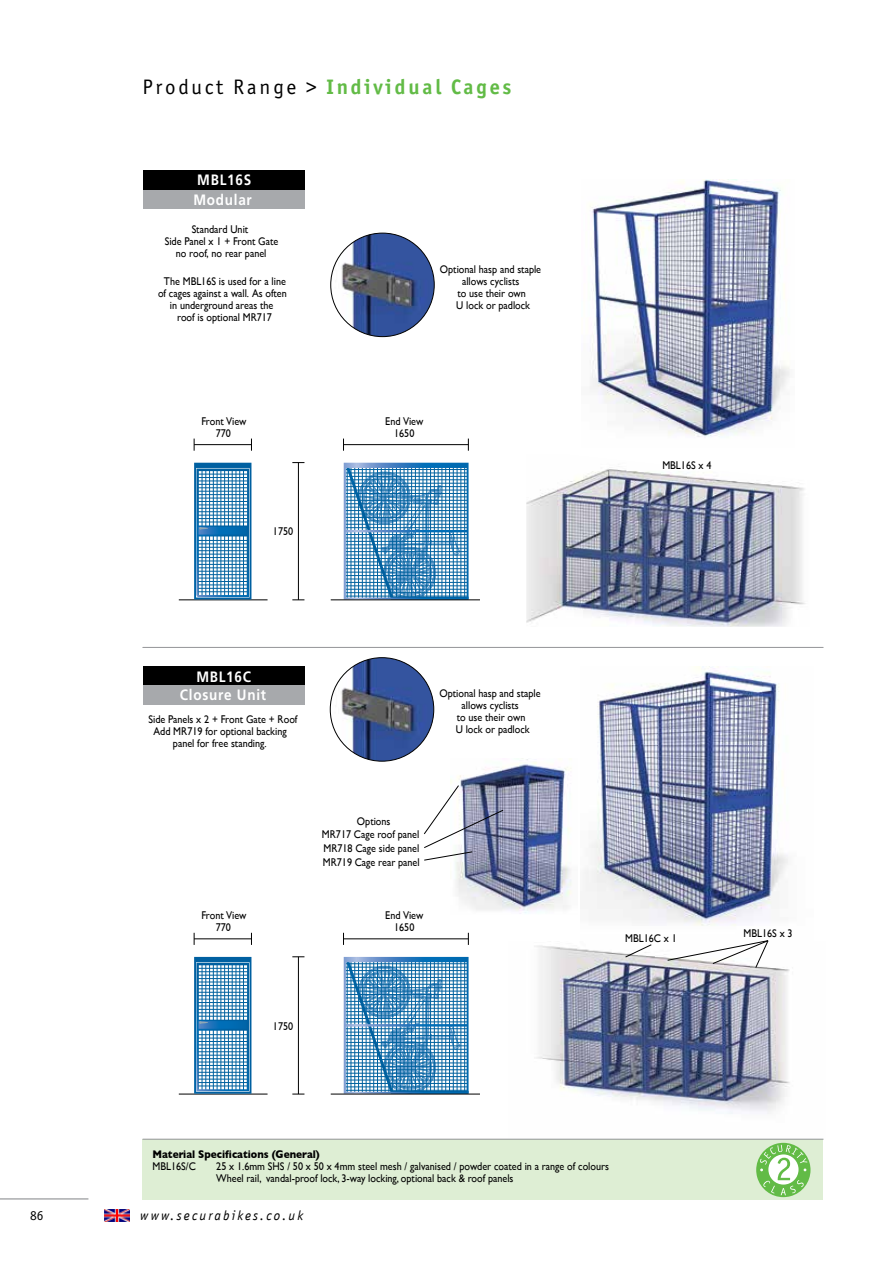
<style>
.page{position:relative;width:893px;height:1263px;background:#fff}
.page>*{position:absolute;margin:0;border:0;box-sizing:border-box;transform-origin:0 0}
.t1{font:700 21px "Officina Sans ITC Std";letter-spacing:.135em;color:#62bb46}
.t2{font:700 15px "Frutiger";letter-spacing:.055em;color:#fff;scale:.9 1}
.t3{font:italic 13.5px "Officina Sans LT";letter-spacing:.16em;color:#000}
.t4{font:13.5px "Officina Sans ITC Std";color:#000}
.t5{font:11.25px/12px "Gill Sans";color:#000;text-align:center;scale:.9 1}
.t6{font:700 11.25px "Gill Sans";color:#000;scale:.9 1}
.s1{font-weight:400;color:#000}
</style>
<div class="page">
<img style="left:104px;top:1209px;width:26px;height:13px">
<img style="left:590px;top:180px;width:200px;height:258px">
<img style="left:526px;top:469px;width:280px;height:158px">
<img style="left:584px;top:667px;width:204px;height:259px">
<img style="left:534px;top:945px;width:256px;height:169px">
<img style="left:450px;top:758px;width:122px;height:156px">
<div style="left:143px;top:1139px;width:680px;height:61px;background:#deeed4"></div>
<hr style="left:143px;top:1139px;width:680px;height:1px;background:#939598">
<svg style="left:756px;top:1143px;width:54px;height:54px"></svg>
<hr style="left:179px;top:1094px;width:89px;height:1px;background:#000">
<hr style="left:298px;top:957px;width:1px;height:137px;background:#000">
<svg style="left:292px;top:956px;width:12px;height:1px"></svg>
<svg style="left:292px;top:1094px;width:12px;height:1px"></svg>
<hr style="left:194px;top:938px;width:57px;height:1px;background:#000">
<svg style="left:194px;top:933px;width:1px;height:12px"></svg>
<svg style="left:251px;top:933px;width:1px;height:12px"></svg>
<hr style="left:343px;top:938px;width:125px;height:1px;background:#000">
<svg style="left:468px;top:933px;width:1px;height:12px"></svg>
<svg style="left:344px;top:957px;width:125px;height:137px;background:#68a0c7"></svg>
<hr style="left:331px;top:1094px;width:149px;height:1px;background:#000">
<svg style="left:194px;top:957px;width:57px;height:137px"></svg>
<img style="left:331px;top:233px;width:103px;height:104px;border-radius:52px">
<img style="left:330px;top:658px;width:104px;height:103px;border-radius:52px">
<hr style="left:143px;top:647px;width:680px;height:1px;background:#939598">
<div style="left:143px;top:666px;width:161px;height:19px;background:#000"></div>
<div style="left:143px;top:685px;width:161px;height:20px;background:#a7a9ac"></div>
<div style="left:143px;top:190px;width:161px;height:19px;background:#a7a9ac"></div>
<div style="left:143px;top:171px;width:161px;height:19px;background:#000"></div>
<hr style="left:179px;top:600px;width:89px;height:1px;background:#000">
<hr style="left:298px;top:463px;width:1px;height:137px;background:#000">
<svg style="left:292px;top:462px;width:12px;height:1px"></svg>
<svg style="left:292px;top:600px;width:12px;height:1px"></svg>
<hr style="left:194px;top:444px;width:57px;height:1px;background:#000">
<svg style="left:194px;top:439px;width:1px;height:12px"></svg>
<svg style="left:251px;top:439px;width:1px;height:12px"></svg>
<hr style="left:343px;top:444px;width:125px;height:1px;background:#000">
<svg style="left:468px;top:439px;width:1px;height:12px"></svg>
<svg style="left:344px;top:463px;width:125px;height:136px;background:#69a1c7"></svg>
<hr style="left:331px;top:600px;width:149px;height:1px;background:#000">
<svg style="left:194px;top:463px;width:57px;height:136px"></svg>
<svg style="left:625px;top:944px;width:27px;height:14px"></svg>
<svg style="left:667px;top:940px;width:102px;height:28px"></svg>
<svg style="left:424px;top:785px;width:80px;height:76px"></svg>
<hr style="left:0;top:1198px;width:88px;height:1px;background:#808285">
<h1 class="t1" style="left:142px;top:74px;width:371px"><span class="s1">Product Range &gt;</span> Individual Cages</h1>
<h2 class="t2" style="left:197px;top:171px;width:61px">MBL16S</h2>
<h2 class="t2" style="left:193px;top:191px;width:66px">Modular</h2>
<p class="t5" style="left:165px;top:223px;width:128px">Standard Unit<br>Side Panel x 1 + Front Gate no roof, no rear panel</p>
<p class="t5" style="left:158px;top:275px;width:145px">The MBL16S is used for a line of cages against a wall. As often in underground areas the<br>roof is optional MR717</p>
<p class="t5" style="left:440px;top:263px;width:114px">Optional hasp and staple allows cyclists<br>to use their own<br>U lock or padlock</p>
<p class="t5" style="left:201px;top:415px;width:52px">Front View<br>770</p>
<p class="t5" style="left:385px;top:415px;width:44px">End View<br>1650</p>
<p class="t5" style="left:273px;top:525px;width:24px">1750</p>
<p class="t5" style="left:662px;top:459px;width:56px">MBL16S x 4</p>
<h2 class="t2" style="left:196px;top:668px;width:62px">MBL16C</h2>
<h2 class="t2" style="left:180px;top:686px;width:97px">Closure Unit</h2>
<p class="t5" style="left:149px;top:713px;width:167px">Side Panels x 2 + Front Gate + Roof<br>Add MR719 for optional backing panel for free standing.</p>
<p class="t5" style="left:439px;top:687px;width:114px">Optional hasp and staple allows cyclists<br>to use their own<br>U lock or padlock</p>
<p class="t5" style="left:322px;top:814px;width:110px;line-height:13.8px">Options<br>MR717 Cage roof panel<br>MR718 Cage side panel<br>MR719 Cage rear panel</p>
<p class="t5" style="left:201px;top:909px;width:52px">Front View<br>770</p>
<p class="t5" style="left:385px;top:909px;width:44px">End View<br>1650</p>
<p class="t5" style="left:273px;top:1020px;width:24px">1750</p>
<p class="t5" style="left:625px;top:932px;width:59px">MBL16C x 1</p>
<p class="t6" style="left:152px;top:1145px;width:187px">Material Specifications (General)</p>
<p class="t5" style="left:152px;top:1160px;width:50px">MBL16S/C</p>
<p class="t5" style="left:216px;top:1160px;width:438px;text-align:left">25 x 1.6mm SHS / 50 x 50 x 4mm steel mesh / galvanised / powder coated in a range of colours<br>Wheel rail, vandal-proof lock, 3-way locking, optional back &amp; roof panels</p>
<p class="t4" style="left:30px;top:1207px;width:15px">86</p>
<p class="t3" style="left:140px;top:1207px;width:164px">www.securabikes.co.uk</p>
<p class="t5" style="left:743px;top:927px;width:56px">MBL16S x 3</p>
</div>
